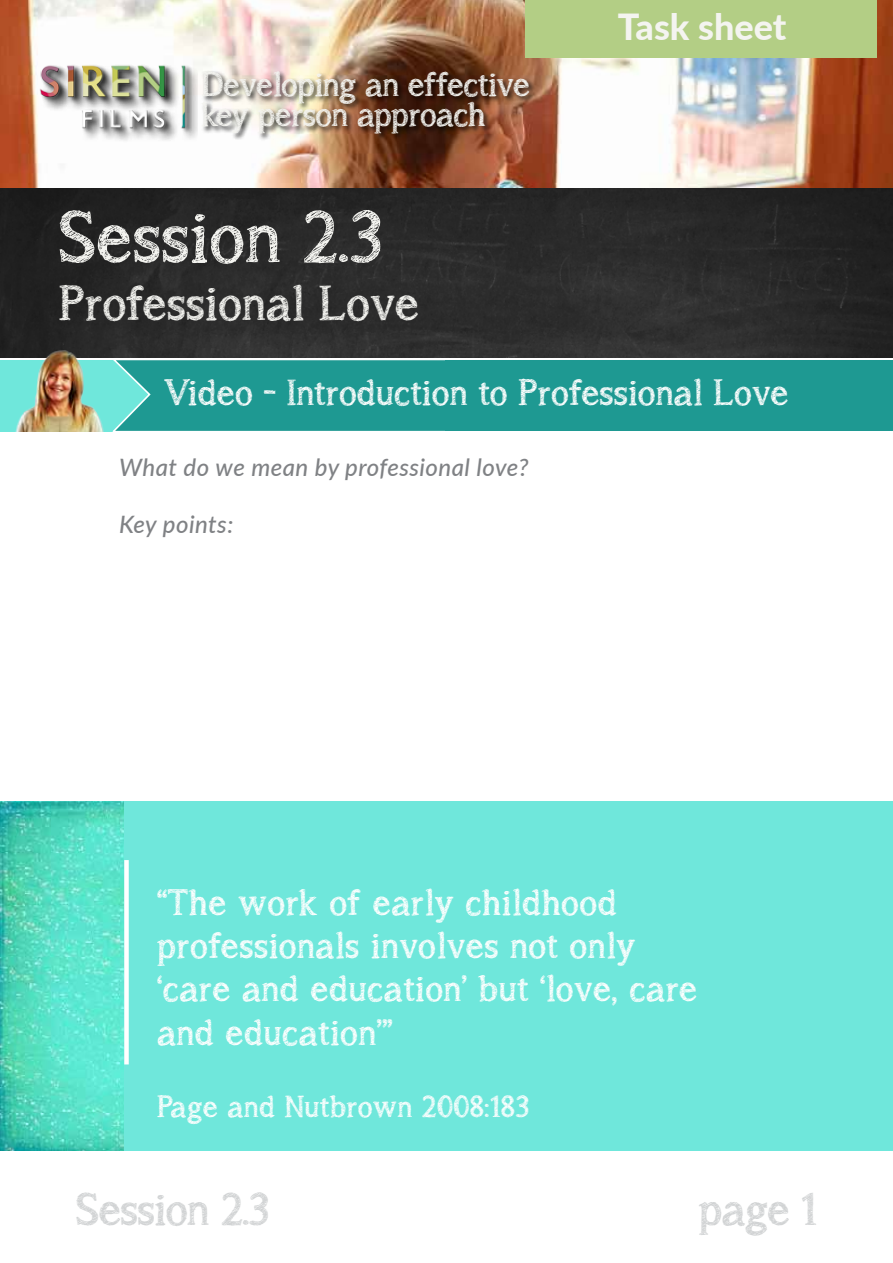
<style>
.page{position:relative;width:893px;height:1263px;background:#fff}
.page>*{position:absolute;margin:0;border:0;box-sizing:border-box;transform-origin:0 0}
.t1{font:72px "asongforjennifer";letter-spacing:.02em;color:#f4f4f0}
.t2{font:48px "asongforjennifer";letter-spacing:.02em;color:#f4f4f0}
.t3{font:45px "asongforjennifer";color:#d1d3d4}
.t4{font:36px/43.2px "asongforjennifer";letter-spacing:.03em;color:#fff}
.t5{font:800 36px "Lato";color:#f4f4f0}
.t6{font:33.6px/30px "asongforjennifer";color:#f4f4f0}
.t7{font:30px "asongforjennifer";letter-spacing:.03em;color:#fff}
.t8{font:italic 500 24px "Lato";letter-spacing:.02em;color:#808285}
</style>
<div class="page">
<img style="left:0;top:801px;width:124px;height:350px">
<div style="left:124px;top:801px;width:769px;height:350px;background:#6fe7db"></div>
<div style="left:124px;top:860px;width:5px;height:204px;background:#fff"></div>
<img style="left:0;top:187px;width:893px;height:170px">
<img style="left:0;top:0;width:893px;height:187px">
<img style="left:32px;top:48px;width:165px;height:96px">
<div style="left:200px;top:70px;width:336px;height:71px;background:#000;opacity:.75"></div>
<div style="left:525px;top:0;width:352px;height:58px;background:#b3ce85"></div>
<div style="left:134px;top:360px;width:312px;height:71px;background:#1e9992"></div>
<div style="left:446px;top:360px;width:447px;height:71px;background:#1e9992"></div>
<img style="left:0;top:347px;width:134px;height:85px">
<p class="t6" style="left:202px;top:70px;width:329px">Developing an effective key person approach</p>
<h1 class="t1" style="left:60px;top:194px;width:324px">Session 2.3</h1>
<h2 class="t2" style="left:60px;top:274px;width:361px">Professional Love</h2>
<p class="t5" style="left:618px;top:0;width:170px">Task sheet</p>
<p class="t4" style="left:165px;top:371px;width:625px">Video - Introduction to Professional Love</p>
<p class="t8" style="left:119px;top:450px;width:411px">What do we mean by professional love?</p>
<p class="t8" style="left:119px;top:507px;width:116px">Key points:</p>
<p class="t4" style="left:157px;top:881px;width:541px">“The work of early childhood professionals involves not only ‘care and education’ but ‘love, care and education’”</p>
<p class="t7" style="left:157px;top:1088px;width:373px">Page and Nutbrown 2008:183</p>
<p class="t3" style="left:77px;top:1182px;width:194px">Session 2.3</p>
<p class="t3" style="left:699px;top:1182px;width:119px">page 1</p>
</div>
